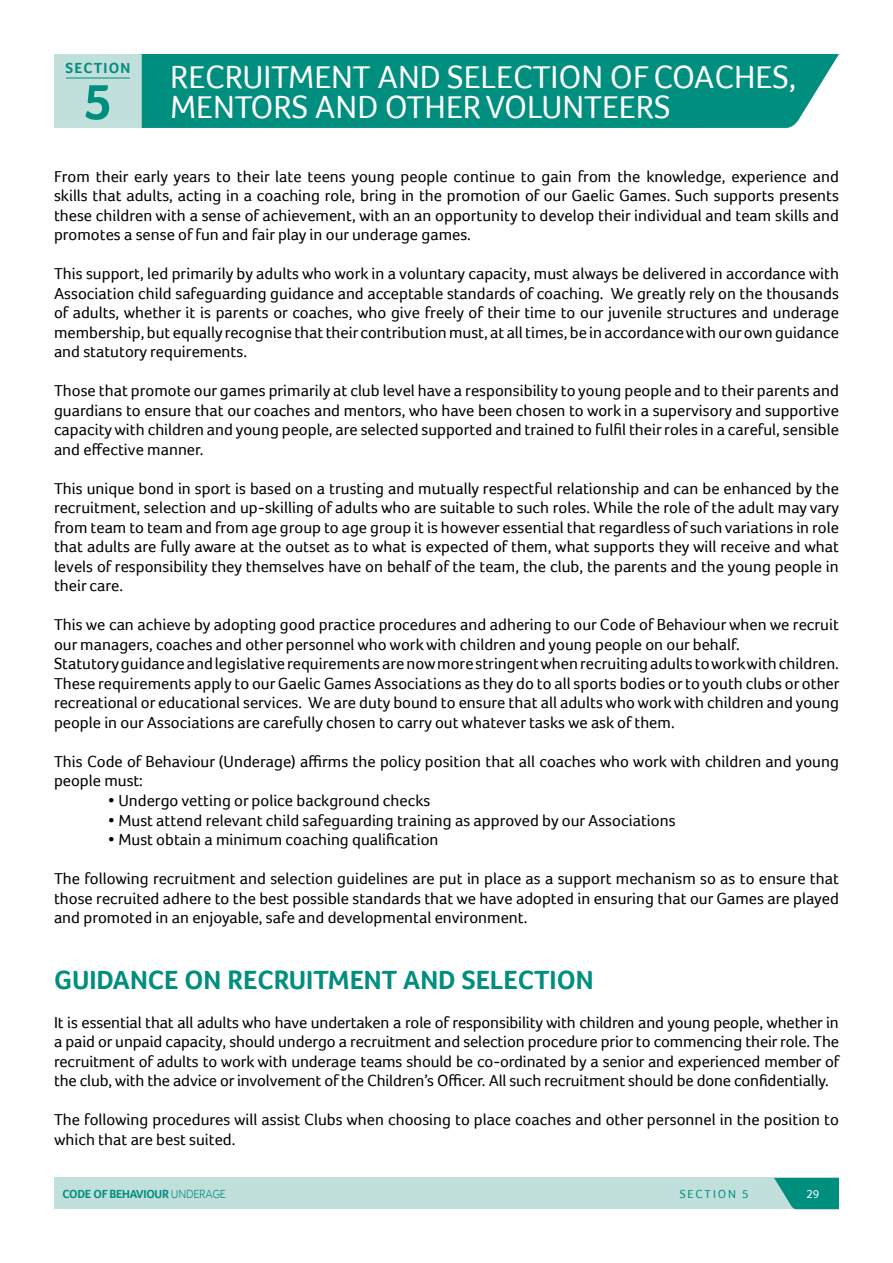
<style>
.page{position:relative;width:893px;height:1263px;background:#fff}
.page>*{position:absolute;margin:0;border:0;box-sizing:border-box;transform-origin:0 0}
.t1{font:33px/30px "Foco";color:#fff}
.t2{font:700 27px "Foco";color:#008e7f}
.t3{font:16.5px/19.5px "Foco";color:#000;text-align:justify}
.t4{font:700 15px "Foco";letter-spacing:.08em;color:#008e7f}
.t5{font:700 12px "Foco";letter-spacing:-.02em;color:#008e7f}
.t6{font:12px "Foco";letter-spacing:.16em;color:#008e7f}
.t7{font:12px "Foco";color:#fff}
.s1{font-weight:700;font-size:51px;color:#008e7f}
.s2{font-weight:700}
.s3{font-weight:300}
</style>
<div class="page">
<div style="left:54px;top:1178px;width:785px;height:31px;background:#c1dfdb"></div>
<svg style="left:774px;top:1178px;width:65px;height:31px;background:#1c9a8c"></svg>
<div style="left:54px;top:54px;width:88px;height:74px;background:#c1dfdb"></div>
<div style="left:142px;top:54px;width:697px;height:74px;background:#008e7f"></div>
<hr style="left:66px;top:78px;width:64px;height:1px;background:#008e7f">
<p class="t4" style="left:65px;top:59px;width:66px">SECTION</p>
<h1 class="t1" style="left:84px;top:61px;width:714px;text-indent:86px">RECRUITMENT AND SELECTION OF COACHES,<br><span class="s1">5</span> MENTORS AND OTHER VOLUNTEERS</h1>
<p class="t3" style="left:54px;top:166px;width:786px">From their early years to their late teens young people continue to gain from the knowledge, experience and skills that adults, acting in a coaching role, bring in the promotion of our Gaelic Games. Such supports presents these children with a sense of achievement, with an an opportunity to develop their individual and team skills and promotes a sense of fun and fair play in our underage games.</p>
<p class="t3" style="left:54px;top:264px;width:786px">This support, led primarily by adults who work in a voluntary capacity, must always be delivered in accordance with Association child safeguarding guidance and acceptable standards of coaching. We greatly rely on the thousands of adults, whether it is parents or coaches, who give freely of their time to our juvenile structures and underage membership, but equally recognise that their contribution must, at all times, be in accordance with our own guidance and statutory requirements.</p>
<p class="t3" style="left:54px;top:381px;width:786px">Those that promote our games primarily at club level have a responsibility to young people and to their parents and guardians to ensure that our coaches and mentors, who have been chosen to work in a supervisory and supportive capacity with children and young people, are selected supported and trained to fulfil their roles in a careful, sensible and effective manner.</p>
<p class="t3" style="left:54px;top:478px;width:787px">This unique bond in sport is based on a trusting and mutually respectful relationship and can be enhanced by the recruitment, selection and up-skilling of adults who are suitable to such roles. While the role of the adult may vary from team to team and from age group to age group it is however essential that regardless of such variations in role that adults are fully aware at the outset as to what is expected of them, what supports they will receive and what levels of responsibility they themselves have on behalf of the team, the club, the parents and the young people in their care.</p>
<p class="t3" style="left:54px;top:615px;width:787px;text-align:left">This we can achieve by adopting good practice procedures and adhering to our Code of Behaviour when we recruit our managers, coaches and other personnel who work with children and young people on our behalf.<br>Statutory guidance and legislative requirements are now more stringent when recruiting adults to work with children.<br>These requirements apply to our Gaelic Games Associations as they do to all sports bodies or to youth clubs or other recreational or educational services. We are duty bound to ensure that all adults who work with children and young people in our Associations are carefully chosen to carry out whatever tasks we ask of them.</p>
<p class="t3" style="left:54px;top:751px;width:786px">This Code of Behaviour (Underage) affirms the policy position that all coaches who work with children and young people must:</p>
<p class="t3" style="left:108px;top:790px;width:324px"><span class="s2">•</span> Undergo vetting or police background checks</p>
<p class="t3" style="left:108px;top:810px;width:569px"><span class="s2">•</span> Must attend relevant child safeguarding training as approved by our Associations</p>
<p class="t3" style="left:108px;top:829px;width:332px"><span class="s2">•</span> Must obtain a minimum coaching qualification</p>
<p class="t3" style="left:54px;top:868px;width:786px">The following recruitment and selection guidelines are put in place as a support mechanism so as to ensure that those recruited adhere to the best possible standards that we have adopted in ensuring that our Games are played and promoted in an enjoyable, safe and developmental environment.</p>
<h2 class="t2" style="left:54px;top:964px;width:541px">GUIDANCE ON RECRUITMENT AND SELECTION</h2>
<p class="t3" style="left:54px;top:1012px;width:787px">It is essential that all adults who have undertaken a role of responsibility with children and young people, whether in a paid or unpaid capacity, should undergo a recruitment and selection procedure prior to commencing their role. The recruitment of adults to work with underage teams should be co-ordinated by a senior and experienced member of the club, with the advice or involvement of the Children’s Officer. All such recruitment should be done confidentially.</p>
<p class="t3" style="left:54px;top:1110px;width:786px">The following procedures will assist Clubs when choosing to place coaches and other personnel in the position to which that are best suited.</p>
<p class="t5" style="left:63px;top:1187px;width:165px">CODE OF BEHAVIOUR <span class="s3">UNDERAGE</span></p>
<p class="t6" style="left:680px;top:1187px;width:71px">SECTION 5</p>
<p class="t7" style="left:806px;top:1187px;width:14px">29</p>
</div>
